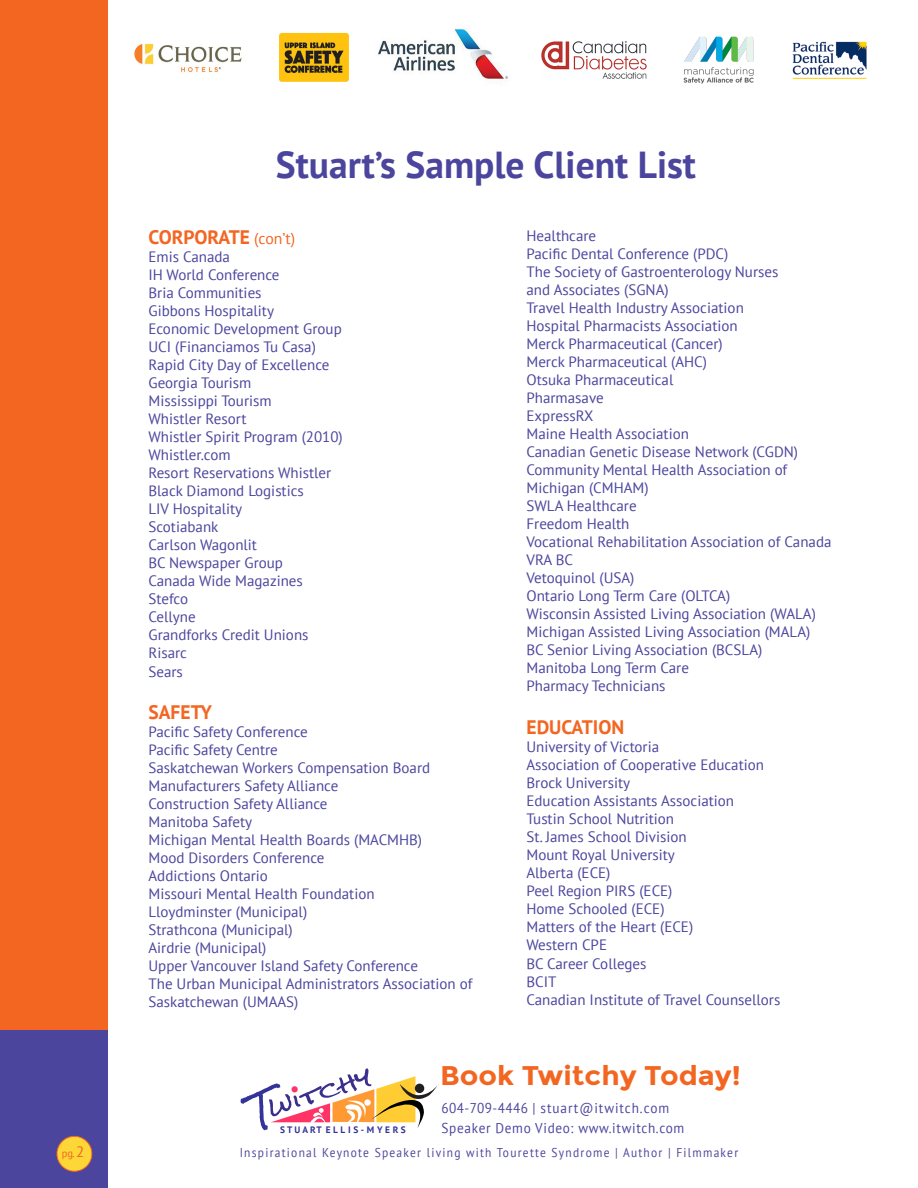
<style>
.page{position:relative;width:918px;height:1188px;background:#fff}
.page>*{position:absolute;margin:0;border:0;box-sizing:border-box;transform-origin:0 0}
.t1{font:700 37.5px "PT Sans";color:#4b459d}
.t2{font:700 27px "Montserrat";color:#f36621;scale:1.07 1}
.t3{font:700 19.5px "PT Sans";color:#f36621}
.t4{font:15px/18px "PT Sans";color:#4b459d}
.t5{font:14.25px "PT Sans";letter-spacing:.05em;color:#4b459d;scale:.93 1}
.t6{font:14.25px "PT Sans";letter-spacing:.07em;color:#4b459d;scale:.93 1}
.t7{font:12.75px "PT Sans";letter-spacing:.11em;color:#4b459d;scale:.9 1}
.t8{font:10.5px "PT Sans";color:#f36621}
.t9{font:700 9.3px "PT Sans";letter-spacing:.28em;color:#339}
.s1{font-size:15px}
.s2{font-weight:400;font-size:15.75px}
</style>
<div class="page">
<div style="left:0;top:0;width:108px;height:1188px;background:#f36621"></div>
<svg style="left:241px;top:1068px;width:198px;height:62px"></svg>
<div style="left:0;top:1030px;width:108px;height:158px;background:#4b459d"></div>
<img style="left:378px;top:27px;width:130px;height:57px">
<img style="left:134px;top:44px;width:108px;height:29px">
<img style="left:541px;top:41px;width:106px;height:38px">
<img style="left:792px;top:41px;width:75px;height:38px">
<img style="left:279px;top:32px;width:70px;height:50px">
<img style="left:683px;top:36px;width:71px;height:47px">
<svg style="left:56px;top:1135px;width:37px;height:37px"></svg>
<p class="t8" style="left:62px;top:1147px;width:24px">pg. <span class="s1">2</span></p>
<p class="t1" style="left:276px;top:140px;width:422px">Stuart’s Sample Client List</p>
<p class="t3" style="left:148px;top:224px;width:148px">CORPORATE <span class="s2">(con’t)</span></p>
<p class="t4" style="left:148px;top:247px;width:83px">Emis Canada</p>
<p class="t4" style="left:148px;top:265px;width:133px">IH World Conference</p>
<p class="t4" style="left:148px;top:283px;width:115px">Bria Communities</p>
<p class="t4" style="left:148px;top:301px;width:127px">Gibbons Hospitality</p>
<p class="t4" style="left:148px;top:319px;width:195px">Economic Development Group</p>
<p class="t4" style="left:148px;top:337px;width:169px">UCI (Financiamos Tu Casa)</p>
<p class="t4" style="left:148px;top:355px;width:182px">Rapid City Day of Excellence</p>
<p class="t4" style="left:148px;top:373px;width:104px">Georgia Tourism</p>
<p class="t4" style="left:148px;top:391px;width:125px">Mississippi Tourism</p>
<p class="t4" style="left:148px;top:409px;width:99px">Whistler Resort</p>
<p class="t4" style="left:148px;top:427px;width:196px">Whistler Spirit Program (2010)</p>
<p class="t4" style="left:148px;top:445px;width:84px">Whistler.com</p>
<p class="t4" style="left:148px;top:463px;width:184px">Resort Reservations Whistler</p>
<p class="t4" style="left:148px;top:481px;width:157px">Black Diamond Logistics</p>
<p class="t4" style="left:148px;top:499px;width:95px">LIV Hospitality</p>
<p class="t4" style="left:148px;top:517px;width:71px">Scotiabank</p>
<p class="t4" style="left:148px;top:535px;width:110px">Carlson Wagonlit</p>
<p class="t4" style="left:148px;top:553px;width:136px">BC Newspaper Group</p>
<p class="t4" style="left:148px;top:571px;width:156px">Canada Wide Magazines</p>
<p class="t4" style="left:148px;top:589px;width:41px">Stefco</p>
<p class="t4" style="left:148px;top:607px;width:49px">Cellyne</p>
<p class="t4" style="left:148px;top:625px;width:162px">Grandforks Credit Unions</p>
<p class="t4" style="left:148px;top:643px;width:40px">Risarc</p>
<p class="t4" style="left:148px;top:662px;width:36px">Sears</p>
<p class="t3" style="left:148px;top:699px;width:65px">SAFETY</p>
<p class="t4" style="left:148px;top:723px;width:161px">Pacific Safety Conference</p>
<p class="t4" style="left:148px;top:741px;width:131px">Pacific Safety Centre</p>
<p class="t4" style="left:148px;top:759px;width:283px">Saskatchewan Workers Compensation Board</p>
<p class="t4" style="left:148px;top:777px;width:191px">Manufacturers Safety Alliance</p>
<p class="t4" style="left:148px;top:795px;width:180px">Construction Safety Alliance</p>
<p class="t4" style="left:148px;top:813px;width:105px">Manitoba Safety</p>
<p class="t4" style="left:148px;top:831px;width:275px">Michigan Mental Health Boards (MACMHB)</p>
<p class="t4" style="left:148px;top:849px;width:177px">Mood Disorders Conference</p>
<p class="t4" style="left:148px;top:867px;width:121px">Addictions Ontario</p>
<p class="t4" style="left:148px;top:885px;width:228px">Missouri Mental Health Foundation</p>
<p class="t4" style="left:148px;top:903px;width:160px">Lloydminster (Municipal)</p>
<p class="t4" style="left:148px;top:921px;width:146px">Strathcona (Municipal)</p>
<p class="t4" style="left:148px;top:939px;width:120px">Airdrie (Municipal)</p>
<p class="t4" style="left:148px;top:957px;width:271px">Upper Vancouver Island Safety Conference</p>
<p class="t4" style="left:148px;top:975px;width:325px">The Urban Municipal Administrators Association of<br>Saskatchewan (UMAAS)</p>
<p class="t4" style="left:526px;top:226px;width:71px">Healthcare</p>
<p class="t4" style="left:526px;top:244px;width:203px">Pacific Dental Conference (PDC)</p>
<p class="t4" style="left:526px;top:262px;width:253px">The Society of Gastroenterology Nurses and Associates (SGNA)</p>
<p class="t4" style="left:526px;top:298px;width:219px">Travel Health Industry Association</p>
<p class="t4" style="left:526px;top:316px;width:213px">Hospital Pharmacists Association</p>
<p class="t4" style="left:526px;top:334px;width:198px">Merck Pharmaceutical (Cancer)</p>
<p class="t4" style="left:526px;top:352px;width:182px">Merck Pharmaceutical (AHC)</p>
<p class="t4" style="left:526px;top:370px;width:148px">Otsuka Pharmaceutical</p>
<p class="t4" style="left:526px;top:388px;width:79px">Pharmasave</p>
<p class="t4" style="left:526px;top:406px;width:68px">ExpressRX</p>
<p class="t4" style="left:526px;top:424px;width:164px">Maine Health Association</p>
<p class="t4" style="left:526px;top:442px;width:273px">Canadian Genetic Disease Network (CGDN)</p>
<p class="t4" style="left:526px;top:460px;width:262px">Community Mental Health Association of<br>Michigan (CMHAM)</p>
<p class="t4" style="left:526px;top:496px;width:112px">SWLA Healthcare</p>
<p class="t4" style="left:526px;top:514px;width:105px">Freedom Health</p>
<p class="t4" style="left:526px;top:532px;width:307px">Vocational Rehabilitation Association of Canada</p>
<p class="t4" style="left:526px;top:550px;width:48px">VRA BC</p>
<p class="t4" style="left:526px;top:568px;width:109px">Vetoquinol (USA)</p>
<p class="t4" style="left:526px;top:586px;width:205px">Ontario Long Term Care (OLTCA)</p>
<p class="t4" style="left:526px;top:604px;width:291px">Wisconsin Assisted Living Association (WALA)</p>
<p class="t4" style="left:526px;top:622px;width:285px">Michigan Assisted Living Association (MALA)</p>
<p class="t4" style="left:526px;top:640px;width:237px">BC Senior Living Association (BCSLA)</p>
<p class="t4" style="left:526px;top:658px;width:164px">Manitoba Long Term Care</p>
<p class="t4" style="left:526px;top:677px;width:141px">Pharmacy Technicians</p>
<p class="t3" style="left:526px;top:714px;width:99px">EDUCATION</p>
<p class="t4" style="left:526px;top:737px;width:134px">University of Victoria</p>
<p class="t4" style="left:526px;top:755px;width:239px">Association of Cooperative Education</p>
<p class="t4" style="left:526px;top:773px;width:105px">Brock University</p>
<p class="t4" style="left:526px;top:791px;width:209px">Education Assistants Association</p>
<p class="t4" style="left:526px;top:809px;width:149px">Tustin School Nutrition</p>
<p class="t4" style="left:526px;top:827px;width:162px">St. James School Division</p>
<p class="t4" style="left:526px;top:845px;width:150px">Mount Royal University</p>
<p class="t4" style="left:526px;top:863px;width:85px">Alberta (ECE)</p>
<p class="t4" style="left:526px;top:881px;width:147px">Peel Region PIRS (ECE)</p>
<p class="t4" style="left:526px;top:899px;width:140px">Home Schooled (ECE)</p>
<p class="t4" style="left:526px;top:917px;width:168px">Matters of the Heart (ECE)</p>
<p class="t4" style="left:526px;top:935px;width:82px">Western CPE</p>
<p class="t4" style="left:526px;top:954px;width:122px">BC Career Colleges</p>
<p class="t4" style="left:526px;top:972px;width:32px">BCIT</p>
<p class="t4" style="left:526px;top:990px;width:255px">Canadian Institute of Travel Counsellors</p>
<p class="t9" style="left:280px;top:1124px;width:127px">STUAR T ELLIS-MYERS</p>
<p class="t2" style="left:440px;top:1060px;width:283px">Book Twitchy Today!</p>
<p class="t6" style="left:442px;top:1099px;width:246px">604-709-4446 | stuart@itwitch.com</p>
<p class="t5" style="left:442px;top:1119px;width:263px">Speaker Demo Video: www.itwitch.com</p>
<p class="t7" style="left:240px;top:1144px;width:555px">Inspirational Keynote Speaker living with Tourette Syndrome | Author | Filmmaker</p>
</div>
